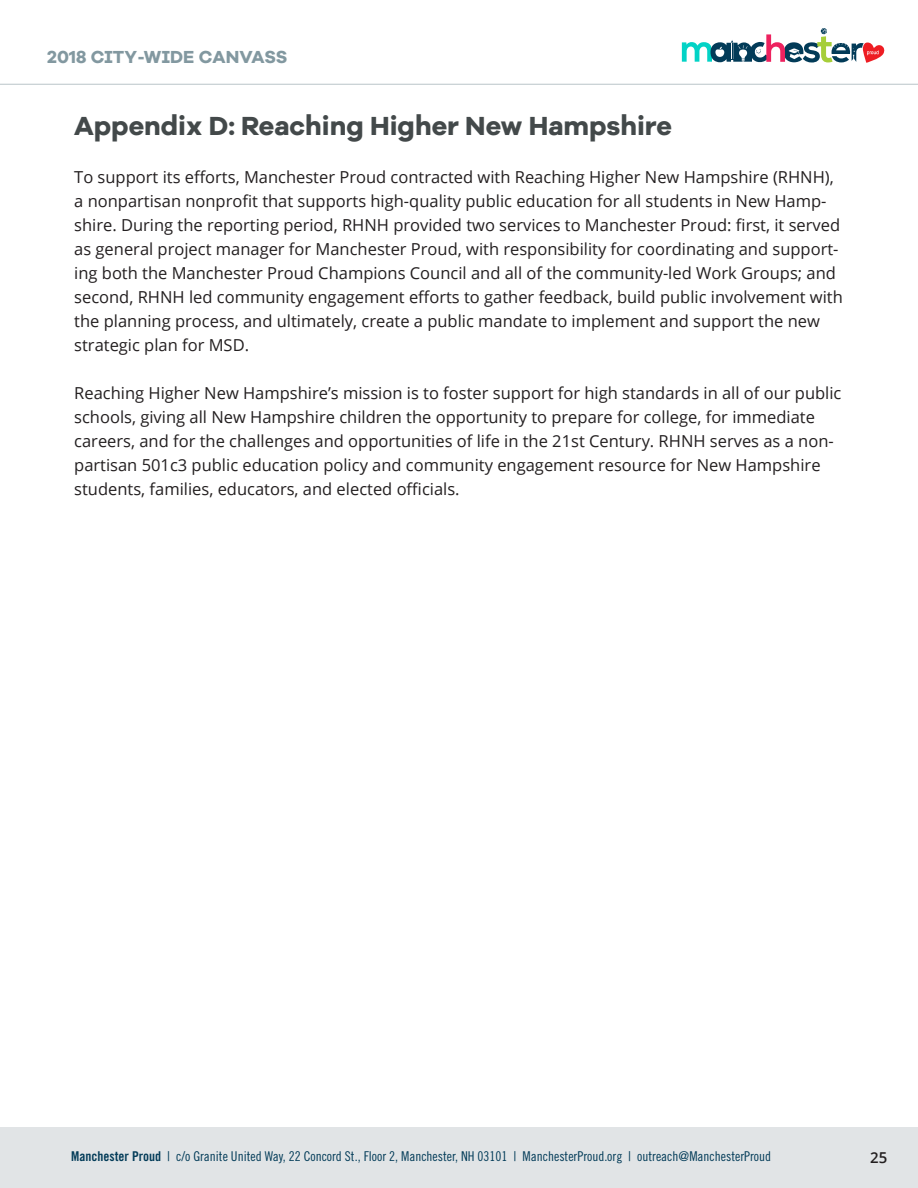
<style>
.page{position:relative;width:918px;height:1188px;background:#fff}
.page>*{position:absolute;margin:0;border:0;box-sizing:border-box;transform-origin:0 0}
.t1{font:700 27px "Galano Grotesque Alt DEMO";color:#43494a}
.t2{font:700 18px "Galano Grotesque Alt DEMO";letter-spacing:.01em;color:#8298a0}
.t3{font:16.5px/24px "Open Sans";color:#231f20}
.t4{font:600 15px "Open Sans";color:#231f20}
.t5{font:13.5px "Trade Gothic LT Std Cn 18";color:#023b58}
.s1{font-family:"Arial";font-size:19.5px}
.s2{font-family:"Trade Gothic LT Std Bd Cn 20"}
</style>
<div class="page">
<div style="left:0;top:1128px;width:918px;height:60px;background:#e1e4e6"></div>
<svg style="left:682px;top:28px;width:202px;height:35px"></svg>
<hr style="left:0;top:84px;width:918px;height:1px;background:#bac4c9">
<p class="t2" style="left:47px;top:49px;width:242px">2018 CITY<span class="s1">-</span>WIDE CANVASS</p>
<p class="t1" style="left:74px;top:114px;width:599px">Appendix D: Reaching Higher New Hampshire</p>
<p class="t3" style="left:74px;top:165px;width:770px">To support its efforts, Manchester Proud contracted with Reaching Higher New Hampshire (RHNH), a nonpartisan nonprofit that supports high-quality public education for all students in New Hamp&shy;shire. During the reporting period, RHNH provided two services to Manchester Proud: first, it served as general project manager for Manchester Proud, with responsibility for coordinating and support&shy;ing both the Manchester Proud Champions Council and all of the community-led Work Groups; and second, RHNH led community engagement efforts to gather feedback, build public involvement with the planning process, and ultimately, create a public mandate to implement and support the new strategic plan for MSD.</p>
<p class="t3" style="left:74px;top:381px;width:769px">Reaching Higher New Hampshire’s mission is to foster support for high standards in all of our public schools, giving all New Hampshire children the opportunity to prepare for college, for immediate careers, and for the challenges and opportunities of life in the 21st Century. RHNH serves as a non&shy;partisan 501c3 public education policy and community engagement resource for New Hampshire students, families, educators, and elected officials.</p>
<p class="t5" style="left:71px;top:1148px;width:701px"><span class="s2">Manchester Proud</span> | c/o Granite United Way, 22 Concord St., Floor 2, Manchester, NH 03101 | ManchesterProud.org | outreach@ManchesterProud</p>
<p class="t4" style="left:870px;top:1147px;width:19px">25</p>
</div>
